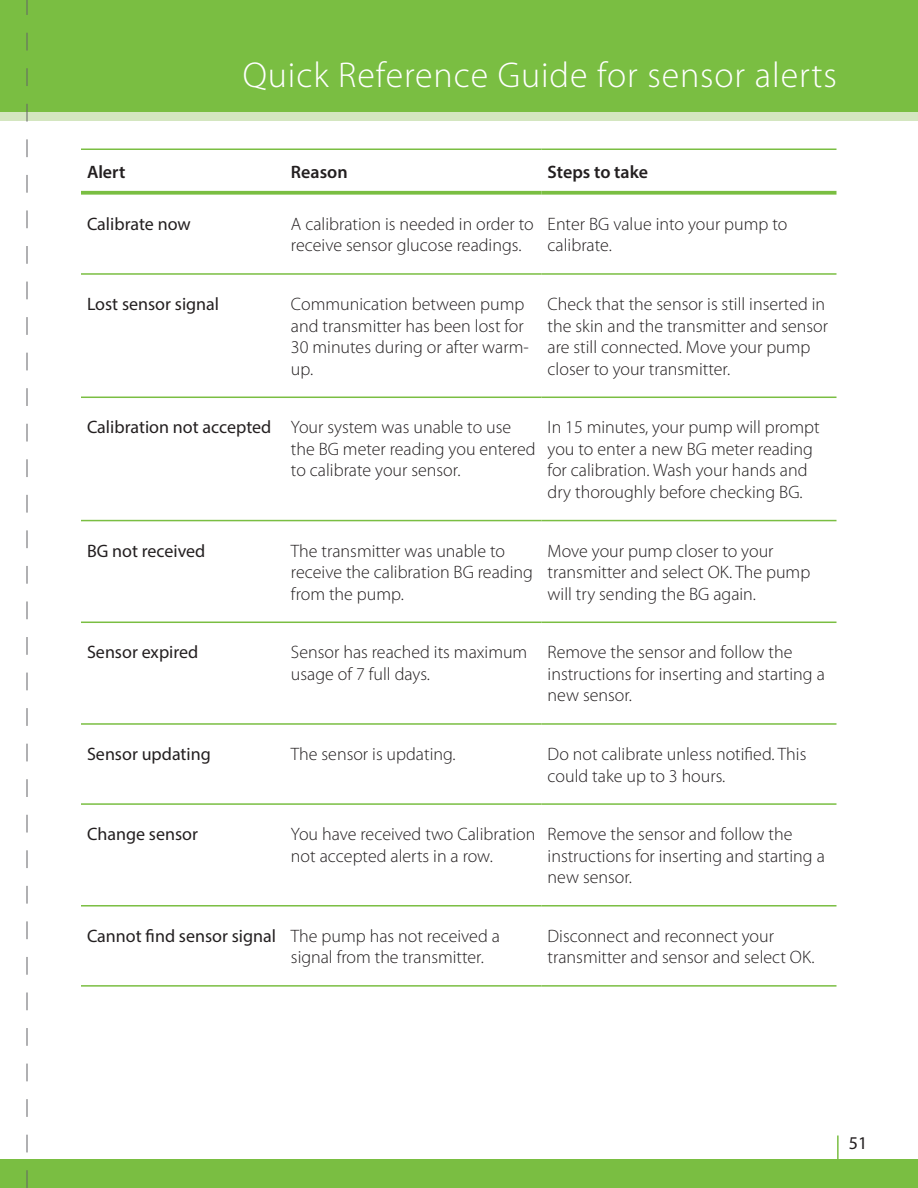
<style>
.page{position:relative;width:918px;height:1188px;background:#fff}
.page>*{position:absolute;margin:0;border:0;box-sizing:border-box;transform-origin:0 0}
.t1{font:300 36px "Myriad Pro";letter-spacing:.025em;color:#fff}
.t2{font:300 18px/21.6px "Myriad Pro";color:#231f20}
.t3{font:18px "Myriad Pro";color:#231f20}
.t4{font:600 18px "Myriad Pro";color:#231f20}
.s1{font-weight:400}
</style>
<div class="page">
<hr style="left:837px;top:1136px;width:2px;height:52px;background:#7abe42">
<div style="left:0;top:0;width:918px;height:113px;background:#7abe42"></div>
<div style="left:0;top:1159px;width:918px;height:29px;background:#7abe42"></div>
<div style="left:0;top:113px;width:918px;height:8px;background:#d4e6c0"></div>
<svg style="left:27px;top:0;width:1px;height:1188px"></svg>
<svg style="left:81px;top:191px;width:204px;height:4px"></svg>
<svg style="left:285px;top:191px;width:257px;height:4px"></svg>
<svg style="left:542px;top:191px;width:295px;height:4px"></svg>
<hr style="left:81px;top:273px;width:204px;height:2px;background:#7abe42">
<hr style="left:285px;top:273px;width:257px;height:2px;background:#7abe42">
<hr style="left:542px;top:273px;width:295px;height:2px;background:#7abe42">
<hr style="left:81px;top:397px;width:204px;height:1px;background:#7abe42">
<hr style="left:285px;top:397px;width:257px;height:1px;background:#7abe42">
<hr style="left:542px;top:397px;width:295px;height:1px;background:#7abe42">
<hr style="left:81px;top:520px;width:204px;height:1px;background:#7abe42">
<hr style="left:285px;top:520px;width:257px;height:1px;background:#7abe42">
<hr style="left:542px;top:520px;width:295px;height:1px;background:#7abe42">
<hr style="left:81px;top:622px;width:204px;height:1px;background:#7abe42">
<hr style="left:285px;top:622px;width:257px;height:1px;background:#7abe42">
<hr style="left:542px;top:622px;width:295px;height:1px;background:#7abe42">
<hr style="left:81px;top:723px;width:204px;height:2px;background:#7abe42">
<hr style="left:285px;top:723px;width:257px;height:2px;background:#7abe42">
<hr style="left:542px;top:723px;width:295px;height:2px;background:#7abe42">
<hr style="left:81px;top:803px;width:204px;height:2px;background:#7abe42">
<hr style="left:285px;top:803px;width:257px;height:2px;background:#7abe42">
<hr style="left:542px;top:803px;width:295px;height:2px;background:#7abe42">
<hr style="left:81px;top:905px;width:204px;height:2px;background:#7abe42">
<hr style="left:285px;top:905px;width:257px;height:2px;background:#7abe42">
<hr style="left:542px;top:905px;width:295px;height:2px;background:#7abe42">
<hr style="left:81px;top:985px;width:204px;height:2px;background:#7abe42">
<hr style="left:285px;top:985px;width:257px;height:2px;background:#7abe42">
<hr style="left:542px;top:985px;width:295px;height:2px;background:#7abe42">
<hr style="left:81px;top:148px;width:204px;height:2px;background:#7abe42">
<hr style="left:285px;top:148px;width:257px;height:2px;background:#7abe42">
<hr style="left:542px;top:148px;width:295px;height:2px;background:#7abe42">
<h1 class="t1" style="left:243px;top:54px;width:596px">Quick Reference Guide for sensor alerts</h1>
<p class="t4" style="left:87px;top:160px;width:40px">Alert</p>
<p class="t4" style="left:291px;top:160px;width:58px">Reason</p>
<p class="t4" style="left:548px;top:160px;width:102px">Steps to take</p>
<p class="t3" style="left:87px;top:213px;width:105px">Calibrate now</p>
<p class="t2" style="left:291px;top:213px;width:244px">A calibration is needed in order to receive sensor glucose readings.</p>
<p class="t2" style="left:548px;top:213px;width:241px">Enter BG value into your pump to calibrate.</p>
<p class="t3" style="left:87px;top:293px;width:134px">Lost sensor signal</p>
<p class="t2" style="left:291px;top:293px;width:240px">Communication between pump and transmitter has been lost for<br>30 minutes during or after warm&shy;up.</p>
<p class="t2" style="left:548px;top:293px;width:282px">Check that the sensor is still inserted in the skin and the transmitter and sensor are still connected. Move your pump closer to your transmitter.</p>
<p class="t2" style="left:291px;top:416px;width:246px;text-indent:-204px"><span class="s1">Calibration not accepted</span> Your system was unable to use the BG meter reading you entered to calibrate your sensor.</p>
<p class="t2" style="left:548px;top:416px;width:274px">In 15 minutes, your pump will prompt you to enter a new BG meter reading for calibration. Wash your hands and dry thoroughly before checking BG.</p>
<p class="t3" style="left:87px;top:539px;width:120px">BG not received</p>
<p class="t2" style="left:291px;top:540px;width:243px">The transmitter was unable to receive the calibration BG reading from the pump.</p>
<p class="t2" style="left:548px;top:540px;width:264px">Move your pump closer to your transmitter and select OK. The pump will try sending the BG again.</p>
<p class="t3" style="left:87px;top:641px;width:113px">Sensor expired</p>
<p class="t2" style="left:291px;top:641px;width:238px">Sensor has reached its maximum usage of 7 full days.</p>
<p class="t2" style="left:548px;top:641px;width:279px">Remove the sensor and follow the instructions for inserting and starting a new sensor.</p>
<p class="t3" style="left:87px;top:743px;width:125px">Sensor updating</p>
<p class="t2" style="left:291px;top:743px;width:166px">The sensor is updating.</p>
<p class="t2" style="left:548px;top:743px;width:260px">Do not calibrate unless notified. This could take up to 3 hours.</p>
<p class="t3" style="left:87px;top:823px;width:113px">Change sensor</p>
<p class="t2" style="left:291px;top:823px;width:246px">You have received two Calibration not accepted alerts in a row.</p>
<p class="t2" style="left:548px;top:823px;width:279px">Remove the sensor and follow the instructions for inserting and starting a new sensor.</p>
<p class="t2" style="left:291px;top:925px;width:210px;text-indent:-204px"><span class="s1">Cannot find sensor signal</span> The pump has not received a signal from the transmitter.</p>
<p class="t2" style="left:548px;top:925px;width:268px">Disconnect and reconnect your transmitter and sensor and select OK.</p>
<p class="t3" style="left:849px;top:1132px;width:20px">51</p>
</div>
